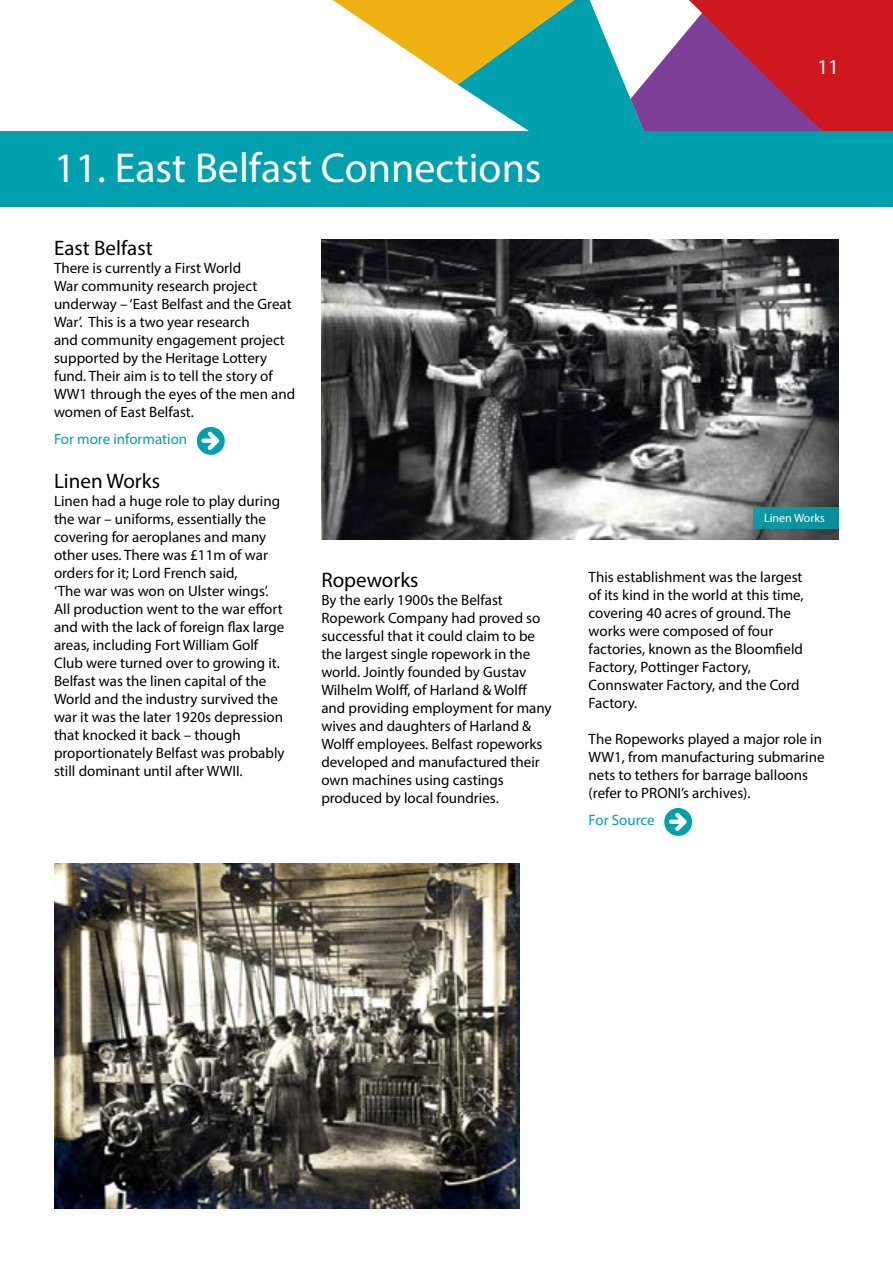
<style>
.page{position:relative;width:893px;height:1263px;background:#fff}
.page>*{position:absolute;margin:0;border:0;box-sizing:border-box;transform-origin:0 0}
.t1{font:42px "Myriad Pro";color:#fff}
.t2{font:21px "Myriad Pro";color:#000}
.t3{font:21px "Myriad Pro";color:#fff}
.t4{font:15px/18px "Myriad Pro";color:#000}
.t5{font:15px "Myriad Pro";color:#00a0af}
.t6{font:12px "Myriad Pro";color:#fff}
</style>
<div class="page">
<svg style="left:332px;top:0;width:561px;height:132px"></svg>
<div style="left:0;top:132px;width:893px;height:75px;background:#00a0af"></div>
<div style="left:197px;top:427px;width:28px;height:28px;background:#00a0af;border-radius:50%"></div>
<svg style="left:201px;top:431px;width:18px;height:19px"></svg>
<div style="left:664px;top:808px;width:28px;height:28px;background:#00a0af;border-radius:50%"></div>
<svg style="left:669px;top:812px;width:18px;height:19px"></svg>
<img style="left:321px;top:240px;width:518px;height:299px">
<img style="left:54px;top:863px;width:465px;height:346px">
<div style="left:753px;top:507px;width:86px;height:22px;background:#0c94a1"></div>
<h1 class="t1" style="left:54px;top:142px;width:489px">11. East Belfast Connections</h1>
<h2 class="t2" style="left:54px;top:235px;width:100px">East Belfast</h2>
<p class="t4" style="left:54px;top:259px;width:243px">There is currently a First World<br>War community research project underway – ‘East Belfast and the Great<br>War’. This is a two year research<br>and community engagement project supported by the Heritage Lottery fund. Their aim is to tell the story of<br>WW1 through the eyes of the men and women of East Belfast.</p>
<p class="t5" style="left:54px;top:430px;width:135px">For more information</p>
<h2 class="t2" style="left:54px;top:468px;width:108px">Linen Works</h2>
<p class="t4" style="left:54px;top:491px;width:232px">Linen had a huge role to play during the war – uniforms, essentially the covering for aeroplanes and many other uses. There was £11m of war orders for it; Lord French said,<br>‘The war was won on Ulster wings’.<br>All production went to the war effort and with the lack of foreign flax large areas, including Fort William Golf Club were turned over to growing it.<br>Belfast was the linen capital of the World and the industry survived the war it was the later 1920s depression that knocked it back – though proportionately Belfast was probably still dominant until after WWII.</p>
<h2 class="t2" style="left:321px;top:567px;width:99px">Ropeworks</h2>
<p class="t4" style="left:321px;top:590px;width:232px">By the early 1900s the Belfast<br>Ropework Company had proved so successful that it could claim to be the largest single ropework in the world. Jointly founded by Gustav<br>Wilhelm Wolff, of Harland &amp; Wolff and providing employment for many wives and daughters of Harland &amp;<br>Wolff employees. Belfast ropeworks developed and manufactured their own machines using castings produced by local foundries.</p>
<h2 class="t3" style="left:817px;top:54px;width:23px">11</h2>
<p class="t6" style="left:764px;top:511px;width:62px">Linen Works</p>
<p class="t4" style="left:589px;top:568px;width:217px">This establishment was the largest of its kind in the world at this time, covering 40 acres of ground. The works were composed of four factories, known as the Bloomfield<br>Factory, Pottinger Factory,<br>Connswater Factory, and the Cord<br>Factory.</p>
<p class="t4" style="left:589px;top:730px;width:237px">The Ropeworks played a major role in WW1, from manufacturing submarine nets to tethers for barrage balloons (refer to PRONI’s archives).</p>
<p class="t5" style="left:589px;top:811px;width:68px">For Source</p>
</div>
